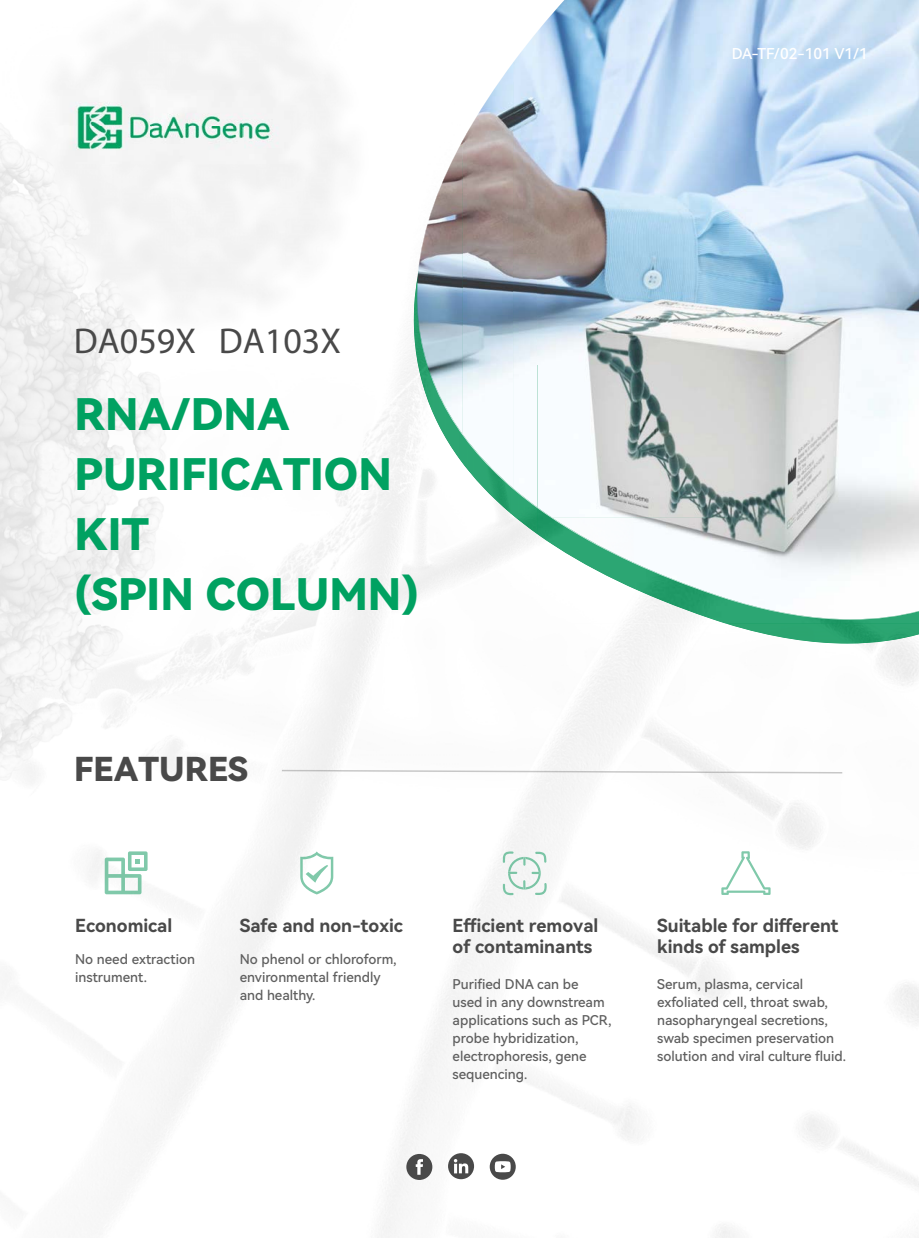
<style>
.page{position:relative;width:919px;height:1238px;background:#fff}
.page>*{position:absolute;margin:0;border:0;box-sizing:border-box;transform-origin:0 0}
.t1{font:43.5px/60px "Harmony OS Sans Black";color:#00a161}
.t2{font:900 36px "Akrobat";color:#494949}
.t3{font:33px "Harmony OS Sans Black";color:#494949}
.t4{font:18px/21.6px "Harmony OS Sans Bold";color:#494949}
.t5{font:15px "Harmony OS Sans Medium";color:#fff}
.t6{font:13.5px/18px "Harmony OS Sans Medium";color:#5f5f5f}
</style>
<div class="page">
<img style="left:255px;top:107px;width:204px;height:1130px">
<img style="left:459px;top:513px;width:51px;height:667px">
<img style="left:510px;top:534px;width:51px;height:644px">
<img style="left:561px;top:623px;width:306px;height:614px">
<img style="left:410px;top:276px;width:2px;height:183px">
<img style="left:498px;top:508px;width:12px;height:5px">
<img style="left:510px;top:508px;width:27px;height:26px">
<img style="left:725px;top:623px;width:193px;height:20px">
<img style="left:127px;top:853px;width:594px;height:39px">
<img style="left:300px;top:851px;width:33px;height:43px">
<img style="left:721px;top:851px;width:49px;height:43px">
<img style="left:105px;top:857px;width:36px;height:37px">
<img style="left:128px;top:851px;width:19px;height:20px">
<svg style="left:136px;top:859px;width:4px;height:4px"></svg>
<svg style="left:502px;top:851px;width:11px;height:11px"></svg>
<svg style="left:503px;top:883px;width:10px;height:12px"></svg>
<svg style="left:535px;top:883px;width:11px;height:12px"></svg>
<svg style="left:535px;top:851px;width:11px;height:11px"></svg>
<img style="left:508px;top:856px;width:32px;height:33px">
<svg style="left:523px;top:857px;width:2px;height:8px"></svg>
<svg style="left:523px;top:880px;width:2px;height:9px"></svg>
<svg style="left:508px;top:871px;width:9px;height:2px"></svg>
<svg style="left:531px;top:871px;width:9px;height:3px"></svg>
<img style="left:282px;top:769px;width:560px;height:4px">
<div style="left:406px;top:1153px;width:26px;height:26px;background:#494949;border-radius:50%"></div>
<svg style="left:415px;top:1159px;width:8px;height:15px"></svg>
<div style="left:448px;top:1153px;width:26px;height:26px;background:#494949;border-radius:50%"></div>
<svg style="left:454px;top:1159px;width:14px;height:15px"></svg>
<svg style="left:489px;top:1153px;width:26px;height:26px"></svg>
<svg style="left:495px;top:1161px;width:15px;height:11px"></svg>
<img style="left:417px;top:133px;width:42px;height:7px">
<img style="left:412px;top:272px;width:125px;height:236px">
<img style="left:513px;top:0;width:405px;height:152px">
<img style="left:462px;top:62px;width:51px;height:426px">
<img style="left:414px;top:140px;width:49px;height:294px">
<img style="left:615px;top:152px;width:303px;height:60px">
<img style="left:513px;top:152px;width:102px;height:101px">
<img style="left:513px;top:253px;width:24px;height:254px">
<img style="left:537px;top:545px;width:381px;height:78px">
<img style="left:537px;top:518px;width:15px;height:27px">
<img style="left:596px;top:562px;width:36px;height:1px">
<img style="left:537px;top:212px;width:381px;height:306px">
<img style="left:632px;top:517px;width:286px;height:102px">
<img style="left:552px;top:517px;width:81px;height:45px">
<img style="left:58px;top:90px;width:232px;height:73px">
<h2 class="t2" style="left:74px;top:319px;width:268px">DA059X DA103X</h2>
<h1 class="t1" style="left:74px;top:383px;width:346px">RNA/DNA<br>PURIFICATION<br>KIT<br>(SPIN COLUMN)</h1>
<h3 class="t3" style="left:74px;top:746px;width:175px">FEATURES</h3>
<p class="t5" style="left:731px;top:43px;width:138px">DA-TF/02-101 V1/1</p>
<h3 class="t4" style="left:75px;top:913px;width:99px">Economical</h3>
<h3 class="t4" style="left:240px;top:913px;width:165px">Safe and non-toxic</h3>
<h3 class="t4" style="left:452px;top:913px;width:147px">Efficient removal of contaminants</h3>
<h3 class="t4" style="left:657px;top:913px;width:183px">Suitable for different kinds of samples</h3>
<p class="t6" style="left:75px;top:949px;width:121px">No need extraction instrument.</p>
<p class="t6" style="left:240px;top:949px;width:158px">No phenol or chloroform, environmental friendly and healthy.</p>
<p class="t6" style="left:452px;top:974px;width:160px">Purified DNA can be used in any downstream applications such as PCR, probe hybridization, electrophoresis, gene sequencing.</p>
<p class="t6" style="left:657px;top:974px;width:190px">Serum, plasma, cervical exfoliated cell, throat swab, nasopharyngeal secretions, swab specimen preservation solution and viral culture fluid.</p>
</div>
